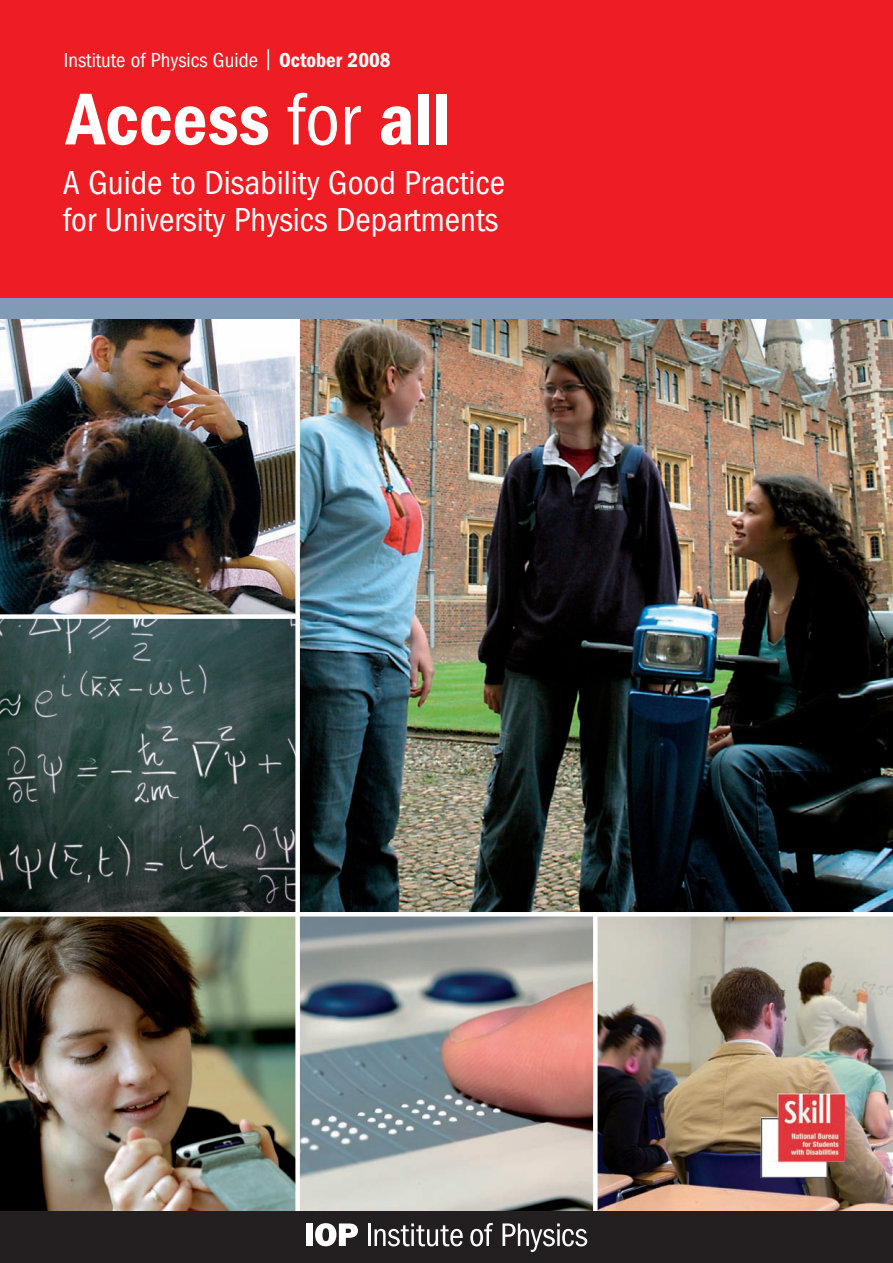
<style>
.page{position:relative;width:893px;height:1263px;background:#fff}
.page>*{position:absolute;margin:0;border:0;box-sizing:border-box;transform-origin:0 0}
.t1{font:600 75.9px "Franklin Got Cd Io P";color:#fff}
.t2{font:34.5px/37.2px "Franklin Got Cd Io P";color:#fff}
.t3{font:21px "Franklin Got Cd Io P";color:#fff}
.s1{font-weight:600}
.s2{font-weight:400}
</style>
<div class="page">
<img style="left:598px;top:916px;width:295px;height:296px">
<svg style="left:0;top:619px;width:295px;height:293px"></svg>
<img style="left:0;top:916px;width:295px;height:296px">
<img style="left:0;top:319px;width:295px;height:295px">
<img style="left:300px;top:319px;width:593px;height:593px">
<svg style="left:300px;top:916px;width:293px;height:296px"></svg>
<div style="left:0;top:1212px;width:893px;height:51px;background:#231f20"></div>
<div style="left:0;top:298px;width:893px;height:21px;background:#819bb6"></div>
<div style="left:0;top:0;width:893px;height:298px;background:#ee1d23"></div>
<div style="left:306px;top:1223px;width:7px;height:23px;background:#fff"></div>
<svg style="left:315px;top:1223px;width:43px;height:23px"></svg>
<hr style="left:368px;top:1223px;width:2px;height:23px;background:#fff">
<svg style="left:374px;top:1223px;width:89px;height:23px"></svg>
<svg style="left:470px;top:1223px;width:23px;height:23px"></svg>
<svg style="left:502px;top:1223px;width:85px;height:29px"></svg>
<img style="left:761px;top:1093px;width:84px;height:85px">
<p class="t3" style="left:64px;top:48px;width:328px">Institute of Physics Guide | <span class="s1">October 2008</span></p>
<h1 class="t1" style="left:66px;top:76px;width:386px">Access <span class="s2">for</span> all</h1>
<p class="t2" style="left:63px;top:164px;width:444px">A Guide to Disability Good Practice for University Physics Departments</p>
</div>
